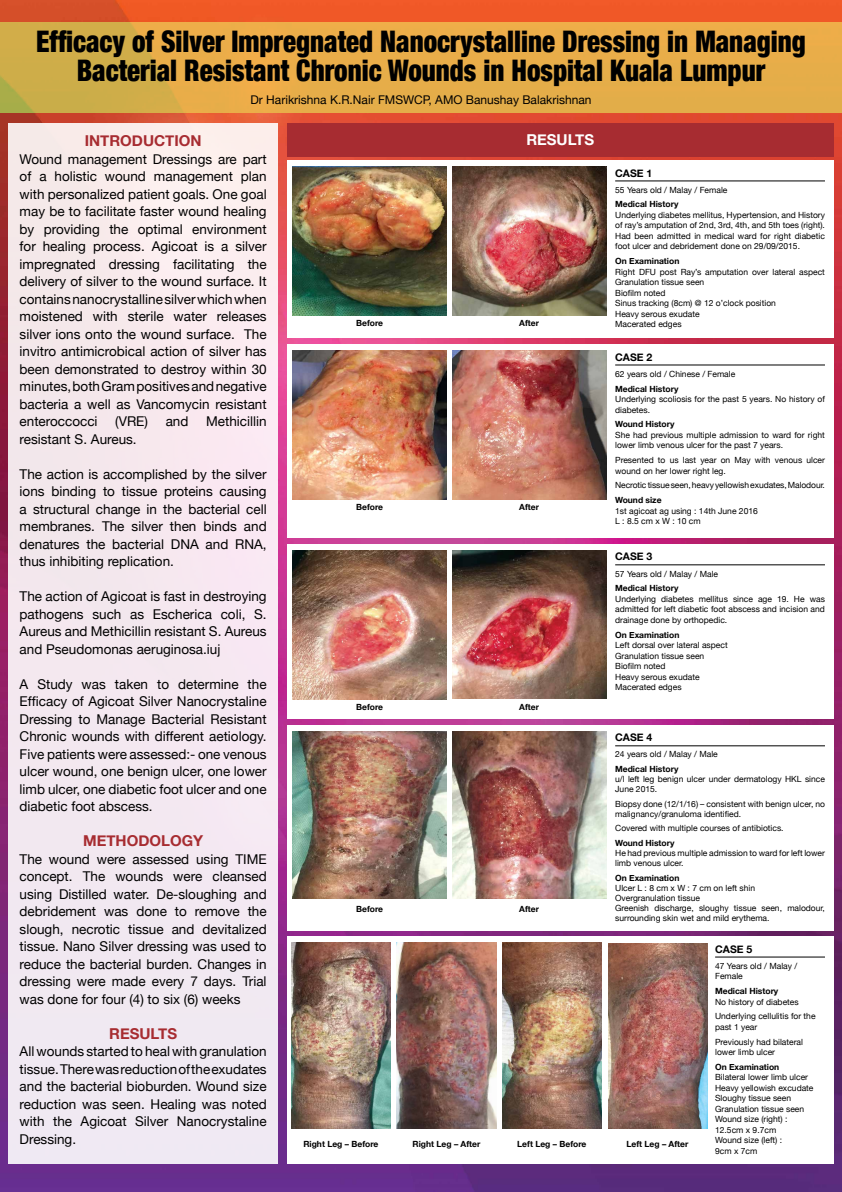
<style>
.page{position:relative;width:842px;height:1192px;background:#fff}
.page>*{position:absolute;margin:0;border:0;box-sizing:border-box;transform-origin:0 0}
.t1{font:900 condensed 29.7px/29px "Helvetica Neue";color:#000;text-align:center;scale:.91 1}
.t2{font:700 15px "Helvetica Neue";color:#a72c31}
.t3{font:700 15px "Helvetica Neue";color:#fff}
.t4{font:13.5px/17.5px "Helvetica Neue";color:#000;text-align:justify}
.t5{font:12px "Helvetica Neue";color:#000}
.t6{font:700 10.45px "Helvetica Neue";color:#000}
.t7{font:8.5px/10.5px "Helvetica Neue";color:#000}
.t8{font:700 8.5px "Helvetica Neue";color:#000}
.t9{font:8.2px "Helvetica Neue";color:#000}
</style>
<div class="page">
<img style="left:0;top:0;width:842px;height:1192px">
<div style="left:9px;top:123px;width:269px;height:1041px;background:#f4e8f0"></div>
<svg style="left:0;top:22px;width:842px;height:90px;background:#e3ad49"></svg>
<div style="left:287px;top:123px;width:547px;height:33px;background:#a72c31"></div>
<div style="left:287px;top:160px;width:546px;height:178px;background:#fff"></div>
<hr style="left:615px;top:181px;width:210px;height:1px;background:#000">
<img style="left:452px;top:166px;width:154px;height:149px">
<img style="left:292px;top:166px;width:154px;height:149px">
<div style="left:287px;top:725px;width:546px;height:205px;background:#fff"></div>
<hr style="left:615px;top:746px;width:210px;height:1px;background:#000">
<div style="left:287px;top:344px;width:546px;height:194px;background:#fff"></div>
<div style="left:287px;top:544px;width:546px;height:175px;background:#fff"></div>
<hr style="left:615px;top:365px;width:210px;height:1px;background:#000">
<hr style="left:615px;top:565px;width:210px;height:1px;background:#000">
<img style="left:452px;top:351px;width:154px;height:148px">
<img style="left:292px;top:351px;width:154px;height:148px">
<img style="left:452px;top:550px;width:154px;height:149px">
<img style="left:292px;top:550px;width:154px;height:149px">
<img style="left:452px;top:731px;width:154px;height:168px">
<img style="left:292px;top:731px;width:154px;height:168px">
<div style="left:287px;top:936px;width:546px;height:228px;background:#fff"></div>
<hr style="left:715px;top:957px;width:110px;height:1px;background:#000">
<img style="left:397px;top:942px;width:99px;height:186px">
<img style="left:291px;top:942px;width:99px;height:186px">
<img style="left:608px;top:943px;width:99px;height:185px">
<img style="left:503px;top:942px;width:99px;height:186px">
<h1 class="t1" style="left:36px;top:26px;width:847px">Efficacy of Silver Impregnated Nanocrystalline Dressing in Managing<br>Bacterial Resistant Chronic Wounds in Hospital Kuala Lumpur</h1>
<p class="t5" style="left:250px;top:91px;width:343px">Dr Harikrishna K.R.Nair FMSWCP, AMO Banushay Balakrishnan</p>
<p class="t2" style="left:85px;top:129px;width:118px">INTRODUCTION</p>
<p class="t3" style="left:526px;top:128px;width:69px">RESULTS</p>
<p class="t4" style="left:20px;top:151px;width:249px">Wound management Dressings are part of a holistic wound management plan with personalized patient goals. One goal may be to facilitate faster wound healing by providing the optimal environment for healing process. Agicoat is a silver impregnated dressing facilitating the delivery of silver to the wound surface. It contains nanocrystalline silver which when moistened with sterile water releases silver ions onto the wound surface. The invitro antimicrobical action of silver has been demonstrated to destroy within 30 minutes, both Gram positives and negative bacteria a well as Vancomycin resistant enteroccocci</p>
<p class="t6" style="left:615px;top:165px;width:39px">CASE 1</p>
<p class="t7" style="left:615px;top:185px;width:114px">55 Years old / Malay / Female</p>
<p class="t8" style="left:615px;top:198px;width:65px">Medical History</p>
<p class="t7" style="left:615px;top:210px;width:211px;text-align:justify">Underlying diabetes mellitus, Hypertension, and History of ray’s amputation of 2nd, 3rd, 4th, and 5th toes (right).<br>Had been admitted in medical ward for right diabetic foot ulcer and debridement done on 29/09/2015.</p>
<p class="t8" style="left:615px;top:255px;width:66px">On Examination</p>
<p class="t7" style="left:615px;top:267px;width:211px">Right DFU post Ray’s amputation over lateral aspect<br>Granulation tissue seen<br>Biofilm noted<br>Sinus tracking (8cm) @ 12 o’clock position<br>Heavy serous exudate</p>
<p class="t8" style="left:356px;top:316px;width:28px">Before</p>
<p class="t8" style="left:519px;top:316px;width:21px">After</p>
<p class="t7" style="left:615px;top:319px;width:68px">Macerated edges</p>
<p class="t6" style="left:615px;top:349px;width:39px">CASE 2</p>
<p class="t7" style="left:615px;top:369px;width:122px">62 years old / Chinese / Female</p>
<p class="t8" style="left:615px;top:382px;width:65px">Medical History</p>
<p class="t7" style="left:615px;top:394px;width:211px">Underlying scoliosis for the past 5 years. No history of diabetes.</p>
<p class="t8" style="left:615px;top:418px;width:61px">Wound History</p>
<p class="t7" style="left:615px;top:430px;width:211px">She had previous multiple admission to ward for right lower limb venous ulcer for the past 7 years.</p>
<p class="t7" style="left:615px;top:455px;width:211px">Presented to us last year on May with venous ulcer wound on her lower right leg.</p>
<p class="t7" style="left:615px;top:481px;width:211px">Necrotic tissue seen, heavy yellowish exudates, Malodour.</p>
<p class="t8" style="left:615px;top:493px;width:48px">Wound size</p>
<p class="t7" style="left:615px;top:506px;width:144px">1st agicoat ag using : 14th June 2016<br>L : 8.5 cm x W : 10 cm</p>
<p class="t6" style="left:615px;top:549px;width:39px">CASE 3</p>
<p class="t7" style="left:615px;top:569px;width:104px">57 Years old / Malay / Male</p>
<p class="t8" style="left:615px;top:582px;width:65px">Medical History</p>
<p class="t7" style="left:615px;top:594px;width:211px;text-align:justify">Underlying diabetes mellitus since age 19. He was admitted for left diabetic foot abscess and incision and drainage done by orthopedic.</p>
<p class="t8" style="left:615px;top:628px;width:66px">On Examination</p>
<p class="t7" style="left:615px;top:640px;width:114px">Left dorsal over lateral aspect<br>Granulation tissue seen<br>Biofilm noted<br>Heavy serous exudate<br>Macerated edges</p>
<p class="t4" style="left:115px;top:413px;width:34px">(VRE)</p>
<p class="t4" style="left:166px;top:413px;width:24px">and</p>
<p class="t4" style="left:206px;top:413px;width:62px">Methicillin</p>
<p class="t4" style="left:20px;top:431px;width:119px">resistant S. Aureus.</p>
<p class="t4" style="left:20px;top:466px;width:249px">The action is accomplished by the silver ions binding to tissue proteins causing a structural change in the bacterial cell membranes. The silver then binds and denatures the bacterial DNA and RNA, thus inhibiting replication.</p>
<p class="t4" style="left:20px;top:588px;width:249px">The action of Agicoat is fast in destroying pathogens such as Escherica coli, S.<br>Aureus and Methicillin resistant S. Aureus and Pseudomonas aeruginosa.iuj</p>
<p class="t4" style="left:20px;top:676px;width:249px">A Study was taken to determine the Efficacy of Agicoat Silver Nanocrystaline Dressing to Manage Bacterial Resistant Chronic wounds with different aetiology.<br>Five patients were assessed:- one venous ulcer wound, one benign ulcer, one lower limb ulcer, one diabetic foot ulcer and one diabetic foot abscess.</p>
<p class="t2" style="left:83px;top:829px;width:122px">METHODOLOGY</p>
<p class="t4" style="left:20px;top:851px;width:249px">The wound were assessed using TIME concept. The wounds were cleansed using Distilled water. De-sloughing and debridement was done to remove the slough, necrotic tissue and devitalized tissue. Nano Silver dressing was used to reduce the bacterial burden. Changes in dressing were made every 7 days. Trial was done for four (4) to six (6) weeks</p>
<p class="t2" style="left:109px;top:1022px;width:69px">RESULTS</p>
<p class="t4" style="left:20px;top:1043px;width:249px">All wounds started to heal with granulation tissue. There was reduction of the exudates and the bacterial bioburden. Wound size reduction was seen. Healing was noted with the Agicoat Silver Nanocrystaline Dressing.</p>
<p class="t8" style="left:519px;top:500px;width:21px">After</p>
<p class="t8" style="left:356px;top:500px;width:28px">Before</p>
<p class="t9" style="left:358px;top:700px;width:26px">Before</p>
<p class="t9" style="left:520px;top:700px;width:19px">After</p>
<p class="t8" style="left:519px;top:700px;width:21px">After</p>
<p class="t8" style="left:356px;top:700px;width:28px">Before</p>
<p class="t6" style="left:615px;top:730px;width:39px">CASE 4</p>
<p class="t7" style="left:615px;top:750px;width:104px">24 years old / Malay / Male</p>
<p class="t8" style="left:615px;top:762px;width:65px">Medical History</p>
<p class="t7" style="left:615px;top:774px;width:211px;line-height:10.2px">u/l left leg benign ulcer under dermatology HKL since<br>June 2015.</p>
<p class="t7" style="left:615px;top:799px;width:211px;line-height:10.2px">Biopsy done (12/1/16) – consistent with benign ulcer, no malignancy/granuloma identified.</p>
<p class="t7" style="left:615px;top:823px;width:170px">Covered with multiple courses of antibiotics.</p>
<p class="t8" style="left:615px;top:836px;width:61px">Wound History</p>
<p class="t7" style="left:615px;top:848px;width:211px;line-height:10.2px">He had previous multiple admission to ward for left lower limb venous ulcer.</p>
<p class="t8" style="left:615px;top:871px;width:66px">On Examination</p>
<p class="t7" style="left:615px;top:883px;width:211px;line-height:10.2px">Ulcer L : 8 cm x W : 7 cm on left shin<br>Overgranulation tissue<br>Greenish discharge, sloughy tissue seen, malodour, surrounding skin wet and mild erythema.</p>
<p class="t8" style="left:356px;top:902px;width:28px">Before</p>
<p class="t8" style="left:519px;top:902px;width:21px">After</p>
<p class="t6" style="left:715px;top:941px;width:39px">CASE 5</p>
<p class="t7" style="left:715px;top:961px;width:84px">47 Years old / Malay /<br>Female</p>
<p class="t8" style="left:715px;top:984px;width:65px">Medical History</p>
<p class="t7" style="left:715px;top:995px;width:102px;line-height:14.8px">No history of diabetes<br>Underlying cellulitis for the</p>
<p class="t7" style="left:715px;top:1020px;width:89px;line-height:14.8px">past 1 year<br>Previously had bilateral</p>
<p class="t7" style="left:715px;top:1047px;width:61px">lower limb ulcer</p>
<p class="t8" style="left:715px;top:1060px;width:66px">On Examination</p>
<p class="t7" style="left:715px;top:1073px;width:100px">Bilateral lower limb ulcer<br>Heavy yellowish excudate<br>Sloughy tissue seen<br>Granulation tissue seen<br>Wound size (right) :<br>12.5cm x 9.7cm<br>Wound size (left) :<br>9cm x 7cm</p>
<p class="t8" style="left:303px;top:1137px;width:76px">Right Leg – Before</p>
<p class="t8" style="left:413px;top:1137px;width:69px">Right Leg – After</p>
<p class="t8" style="left:517px;top:1137px;width:71px">Left Leg – Before</p>
<p class="t8" style="left:626px;top:1137px;width:64px">Left Leg – After</p>
</div>
